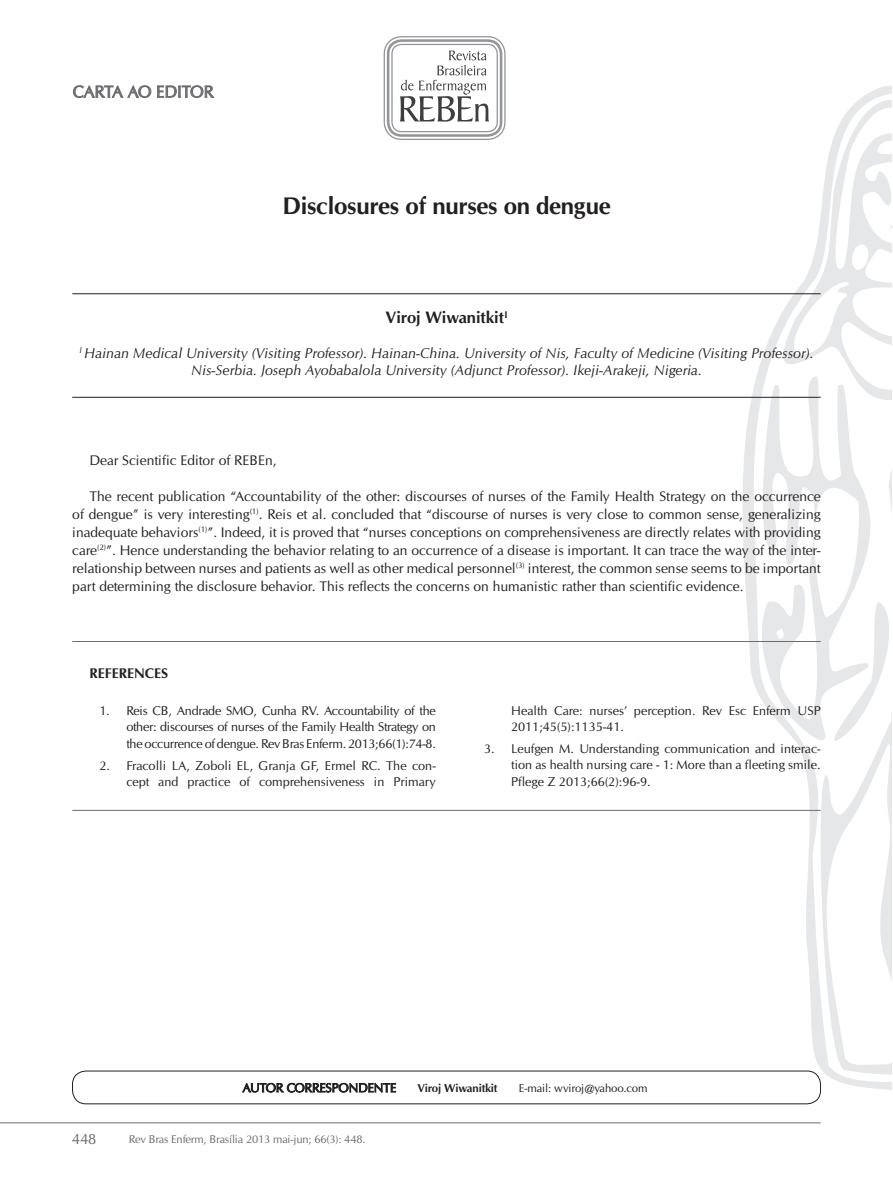
<style>
.page{position:relative;width:893px;height:1191px;background:#fff}
.page>*{position:absolute;margin:0;border:0;box-sizing:border-box;transform-origin:0 0}
.t1{font:700 24px "URW Classico";letter-spacing:-.01em;color:#231f20}
.t2{font:700 16.5px "URW Classico";color:#231f20}
.t3{font:16.5px "URW Classico";color:#6c6d70}
.t4{font:15px "URW Classico";color:#6c6d70}
.t5{font:italic 14.25px/17.1px "URW Classico";color:#231f20;text-align:center}
.t6{font:13.95px/18px "URW Classico";color:#231f20;text-align:justify}
.t7{font:700 13.95px "URW Classico";color:#231f20}
.t8{font:12.75px/16.2px "URW Classico";color:#231f20;text-align:justify}
.t9{font:12.45px "URW Classico";letter-spacing:-.01em;color:#231f20}
.t10{font:11.4px "URW Classico";letter-spacing:-.01em;color:#231f20}
.t11{font:700 11.4px "URW Classico";letter-spacing:-.01em;color:#231f20}
.t12{font:11.25px "URW Classico";letter-spacing:-.015em;color:#6c6d70}
</style>
<div class="page">
<svg style="left:719px;top:86px;width:173px;height:1003px"></svg>
<div style="left:384px;top:36px;width:122px;height:104px;border:1px solid #939598;border-radius:17px"></div>
<div style="left:387px;top:39px;width:115px;height:98px;border:3px solid #939598;border-radius:14px"></div>
<div style="left:391px;top:44px;width:107px;height:88px;border:1px solid #939598;border-radius:10px"></div>
<svg style="left:400px;top:51px;width:89px;height:71px"></svg>
<hr style="left:0;top:1122px;width:821px;height:1px;background:#6c6d70">
<div style="left:72px;top:1070px;width:749px;height:34px;border:1px solid #231f20;border-radius:14px"></div>
<hr style="left:72px;top:293px;width:749px;height:1px;background:#231f20">
<hr style="left:72px;top:397px;width:749px;height:1px;background:#231f20">
<svg style="left:73px;top:86px;width:78px;height:12px"></svg>
<svg style="left:157px;top:86px;width:57px;height:12px"></svg>
<svg style="left:243px;top:1083px;width:153px;height:9px"></svg>
<hr style="left:72px;top:641px;width:749px;height:1px;background:#6c6d70">
<hr style="left:72px;top:810px;width:749px;height:1px;background:#6c6d70">
<p class="t3" style="left:73px;top:82px;width:143px">CARTA AO EDITOR</p>
<h1 class="t1" style="left:282px;top:191px;width:330px">Disclosures of nurses on dengue</h1>
<p class="t2" style="left:385px;top:308px;width:124px">Viroj Wiwanitkit<sup>I</sup></p>
<p class="t5" style="left:79px;top:344px;width:736px"><sup>I</sup> Hainan Medical University (Visiting Professor). Hainan-China. University of Nis, Faculty of Medicine (Visiting Professor).<br>Nis-Serbia. Joseph Ayobabalola University (Adjunct Professor). Ikeji-Arakeji, Nigeria.</p>
<p class="t6" style="left:89px;top:451px;width:189px">Dear Scientific Editor of REBEn,</p>
<p class="t6" style="left:72px;top:487px;width:750px;text-indent:17px">The recent publication “Accountability of the other: discourses of nurses of the Family Health Strategy on the occurrence of dengue” is very interesting<sup>(1)</sup>. Reis et al. concluded that “discourse of nurses is very close to common sense, generalizing inadequate behaviors<sup>(1)</sup>”. Indeed, it is proved that “nurses conceptions on comprehensiveness are directly relates with providing care<sup>(2)</sup>”. Hence understanding the behavior relating to an occurrence of a disease is important. It can trace the way of the inter&shy;relationship between nurses and patients as well as other medical personnel<sup>(3)</sup> interest, the common sense seems to be important part determining the disclosure behavior. This reflects the concerns on humanistic rather than scientific evidence.</p>
<p class="t7" style="left:89px;top:664px;width:80px">REFERENCES</p>
<p class="t8" style="left:126px;top:703px;width:311px;text-indent:-27px">1. Reis CB, Andrade SMO, Cunha RV. Accountability of the other: discourses of nurses of the Family Health Strategy on the occurrence of dengue. Rev Bras Enferm. 2013;66(1):74-8.</p>
<p class="t8" style="left:99px;top:757px;width:338px;text-align:right">2. Fracolli LA, Zoboli EL, Granja GF, Ermel RC. The con&shy;cept and practice of comprehensiveness in Primary</p>
<p class="t8" style="left:511px;top:702px;width:311px">Health Care: nurses’ perception. Rev Esc Enferm USP<br>2011;45(5):1135-41.</p>
<p class="t8" style="left:511px;top:741px;width:311px;text-indent:-27px">3. Leufgen M. Understanding communication and interac&shy;tion as health nursing care - 1: More than a fleeting smile.<br>Pflege Z 2013;66(2):96-9.</p>
<p class="t9" style="left:243px;top:1080px;width:155px">AUTOR CORRESPONDENTE</p>
<p class="t11" style="left:417px;top:1080px;width:82px">Viroj Wiwanitkit</p>
<p class="t10" style="left:519px;top:1081px;width:130px">E-mail: wviroj@yahoo.com</p>
<p class="t4" style="left:72px;top:1130px;width:26px">448</p>
<p class="t12" style="left:129px;top:1133px;width:238px">Rev Bras Enferm, Brasília 2013 mai-jun; 66(3): 448.</p>
</div>
